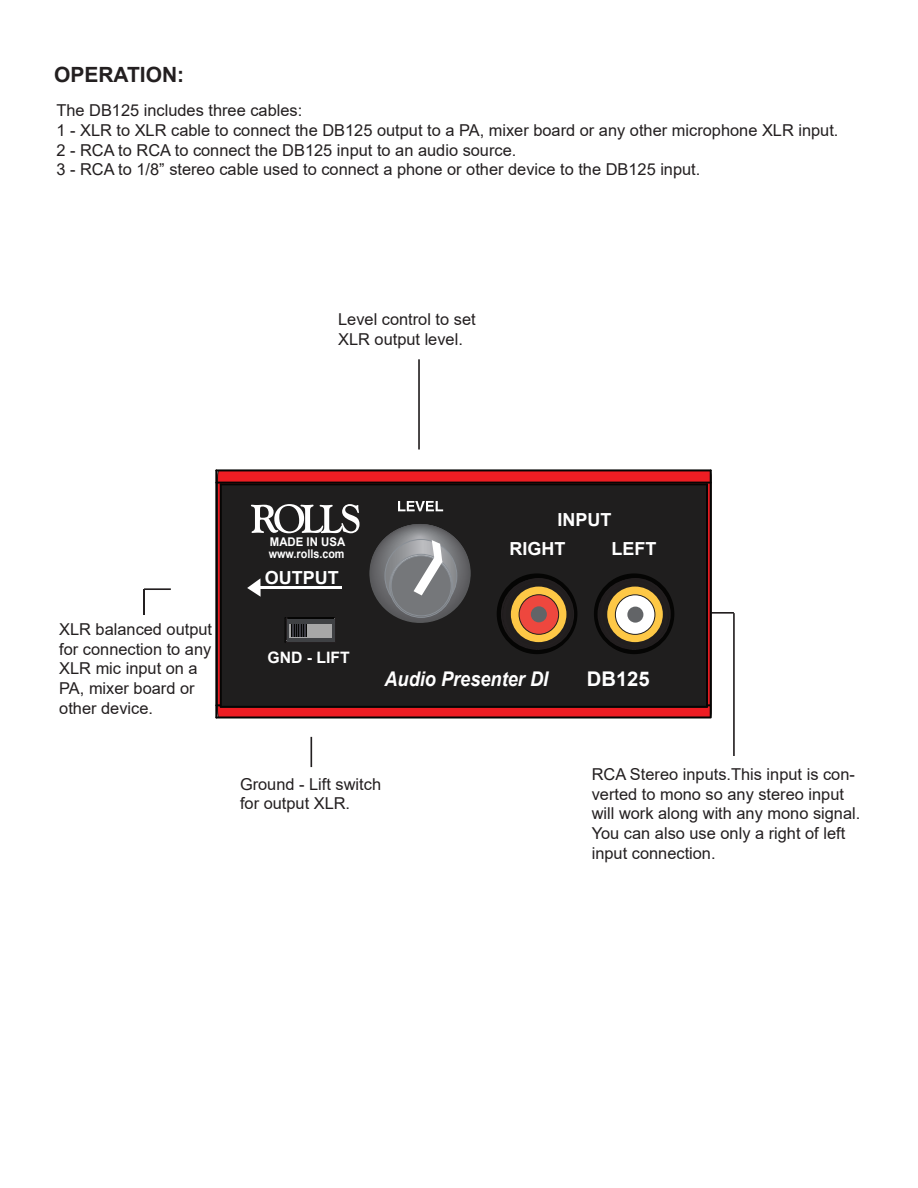
<style>
.page{position:relative;width:918px;height:1188px;background:#fff}
.page>*{position:absolute;margin:0;border:0;box-sizing:border-box;transform-origin:0 0}
.t1{font:700 21px "Arial";color:#231f20}
.t2{font:italic 700 20.25px "Arial";color:#fff;scale:.9 1}
.t3{font:700 20.25px "Arial";color:#fff}
.t4{font:700 18px "Arial";color:#fff}
.t5{font:16.35px/19.6px "Arial";color:#231f20}
.t6{font:700 15.75px "Arial";color:#fff}
.t7{font:700 12px/12.3px "Arial";color:#fff;scale:.95 1}
</style>
<div class="page">
<hr style="left:311px;top:737px;width:1px;height:30px;background:#231f20">
<hr style="left:733px;top:613px;width:2px;height:143px;background:#231f20">
<hr style="left:418px;top:359px;width:2px;height:91px;background:#231f20">
<hr style="left:143px;top:589px;width:2px;height:25px;background:#231f20">
<hr style="left:144px;top:588px;width:27px;height:2px;background:#231f20">
<hr style="left:684px;top:612px;width:50px;height:2px;background:#231f20">
<svg style="left:217px;top:471px;width:493px;height:246px;background:#d81b20"></svg>
<hr style="left:710px;top:470px;width:2px;height:248px;background:#050504">
<hr style="left:215px;top:470px;width:2px;height:248px;background:#050504">
<hr style="left:216px;top:717px;width:494px;height:1px;background:#050504">
<hr style="left:216px;top:704px;width:494px;height:2px;background:#050504">
<hr style="left:216px;top:482px;width:495px;height:2px;background:#050504">
<hr style="left:216px;top:469px;width:495px;height:2px;background:#050504">
<div style="left:220px;top:485px;width:486px;height:223px;background:#1f1e1e"></div>
<hr style="left:706px;top:484px;width:2px;height:223px;background:#050504">
<hr style="left:220px;top:484px;width:2px;height:223px;background:#050504">
<hr style="left:285px;top:618px;width:2px;height:24px;background:#050504">
<hr style="left:221px;top:483px;width:486px;height:2px;background:#050504">
<hr style="left:221px;top:706px;width:486px;height:2px;background:#050504">
<hr style="left:286px;top:641px;width:48px;height:2px;background:#050504">
<hr style="left:286px;top:617px;width:48px;height:2px;background:#050504">
<svg style="left:497px;top:573px;width:80px;height:81px"></svg>
<svg style="left:594px;top:573px;width:80px;height:81px"></svg>
<svg style="left:398px;top:501px;width:45px;height:10px"></svg>
<svg style="left:251px;top:504px;width:109px;height:29px"></svg>
<hr style="left:255px;top:586px;width:87px;height:3px;background:#fff">
<svg style="left:247px;top:578px;width:14px;height:19px"></svg>
<hr style="left:287px;top:641px;width:48px;height:2px;background:#231f20">
<hr style="left:286px;top:618px;width:2px;height:24px;background:#231f20">
<hr style="left:334px;top:618px;width:2px;height:24px;background:#231f20">
<div style="left:287px;top:619px;width:47px;height:22px;background:#3f4144"></div>
<div style="left:289px;top:624px;width:43px;height:13px;background:#a7a7a7"></div>
<div style="left:291px;top:624px;width:16px;height:13px;background:#060705"></div>
<svg style="left:292px;top:624px;width:14px;height:13px"></svg>
<div style="left:599px;top:580px;width:68px;height:68px;background:#211e1e;border-radius:50%"></div>
<div style="left:503px;top:579px;width:71px;height:71px;border:2px solid #231f20;border-radius:50%"></div>
<div style="left:600px;top:579px;width:71px;height:71px;border:2px solid #231f20;border-radius:50%"></div>
<div style="left:505px;top:580px;width:68px;height:68px;background:#211e1e;border-radius:50%"></div>
<div style="left:601px;top:580px;width:68px;height:68px;background:#211e1e;border-radius:50%"></div>
<div style="left:607px;top:587px;width:56px;height:55px;background:#fec846;border-radius:50%"></div>
<div style="left:511px;top:587px;width:55px;height:55px;background:#fec846;border-radius:50%"></div>
<div style="left:615px;top:595px;width:40px;height:39px;background:#fff;border-radius:50%"></div>
<div style="left:615px;top:595px;width:40px;height:40px;border:1px solid #211e1e;border-radius:50%"></div>
<div style="left:627px;top:607px;width:16px;height:16px;background:#626467;border-radius:50%"></div>
<div style="left:519px;top:595px;width:40px;height:39px;background:#ee473e;border-radius:50%"></div>
<div style="left:519px;top:594px;width:40px;height:41px;border:1px solid #211e1e;border-radius:50%"></div>
<div style="left:531px;top:606px;width:16px;height:16px;background:#626467;border-radius:50%"></div>
<div style="left:504px;top:581px;width:67px;height:67px;border:2px solid #231f20;border-radius:50%"></div>
<div style="left:601px;top:581px;width:66px;height:67px;border:2px solid #231f20;border-radius:50%"></div>
<div style="left:398px;top:532px;width:44px;height:42px;background:#8b8d90;border-radius:50%"></div>
<div style="left:398px;top:532px;width:43px;height:42px;background:#8c8e91;border-radius:50%"></div>
<div style="left:400px;top:532px;width:40px;height:39px;background:#8f9194;border-radius:50%"></div>
<div style="left:402px;top:533px;width:35px;height:34px;background:#939598;border-radius:50%"></div>
<div style="left:403px;top:533px;width:34px;height:33px;background:#949699;border-radius:50%"></div>
<div style="left:405px;top:534px;width:29px;height:28px;background:#989a9d;border-radius:50%"></div>
<div style="left:407px;top:534px;width:26px;height:25px;background:#9b9da0;border-radius:50%"></div>
<div style="left:407px;top:534px;width:25px;height:24px;background:#9c9ea1;border-radius:50%"></div>
<div style="left:410px;top:535px;width:20px;height:19px;background:#a1a3a6;border-radius:50%"></div>
<div style="left:410px;top:535px;width:19px;height:18px;background:#a2a3a7;border-radius:50%"></div>
<div style="left:413px;top:536px;width:14px;height:13px;background:#a7a8ac;border-radius:50%"></div>
<div style="left:413px;top:536px;width:13px;height:12px;background:#a8a9ad;border-radius:50%"></div>
<div style="left:415px;top:536px;width:9px;height:9px;background:#acadb1;border-radius:50%"></div>
<svg style="left:385px;top:538px;width:75px;height:74px;background:#87898c"></svg>
<p class="t1" style="left:54px;top:60px;width:132px">OPERATION:</p>
<p class="t5" style="left:56px;top:101px;width:247px">The DB125 includes three cables:</p>
<p class="t5" style="left:56px;top:120px;width:784px">1 - XLR to XLR cable to connect the DB125 output to a PA, mixer board or any other microphone XLR input.</p>
<p class="t5" style="left:56px;top:140px;width:462px">2 - RCA to RCA to connect the DB125 input to an audio source.</p>
<p class="t5" style="left:56px;top:160px;width:646px">3 - RCA to 1/8” stereo cable used to connect a phone or other device to the DB125 input.</p>
<p class="t5" style="left:338px;top:310px;width:139px">Level control to set<br>XLR output level.</p>
<p class="t5" style="left:59px;top:619px;width:154px">XLR balanced output for connection to any<br>XLR mic input on a<br>PA, mixer board or other device.</p>
<p class="t7" style="left:269px;top:536px;width:82px">MADE IN USA www.rolls.com</p>
<p class="t4" style="left:265px;top:565px;width:75px">OUTPUT</p>
<p class="t6" style="left:268px;top:647px;width:84px">GND - LIFT</p>
<p class="t4" style="left:558px;top:507px;width:55px">INPUT</p>
<p class="t4" style="left:510px;top:536px;width:57px">RIGHT</p>
<p class="t4" style="left:612px;top:536px;width:46px">LEFT</p>
<p class="t2" style="left:385px;top:666px;width:183px">Audio Presenter DI</p>
<p class="t3" style="left:587px;top:665px;width:65px">DB125</p>
<p class="t5" style="left:240px;top:774px;width:143px">Ground - Lift switch for output XLR.</p>
<p class="t5" style="left:592px;top:764px;width:270px">RCA Stereo inputs.This input is con&shy;verted to mono so any stereo input will work along with any mono signal.<br>You can also use only a right of left input connection.</p>
</div>
